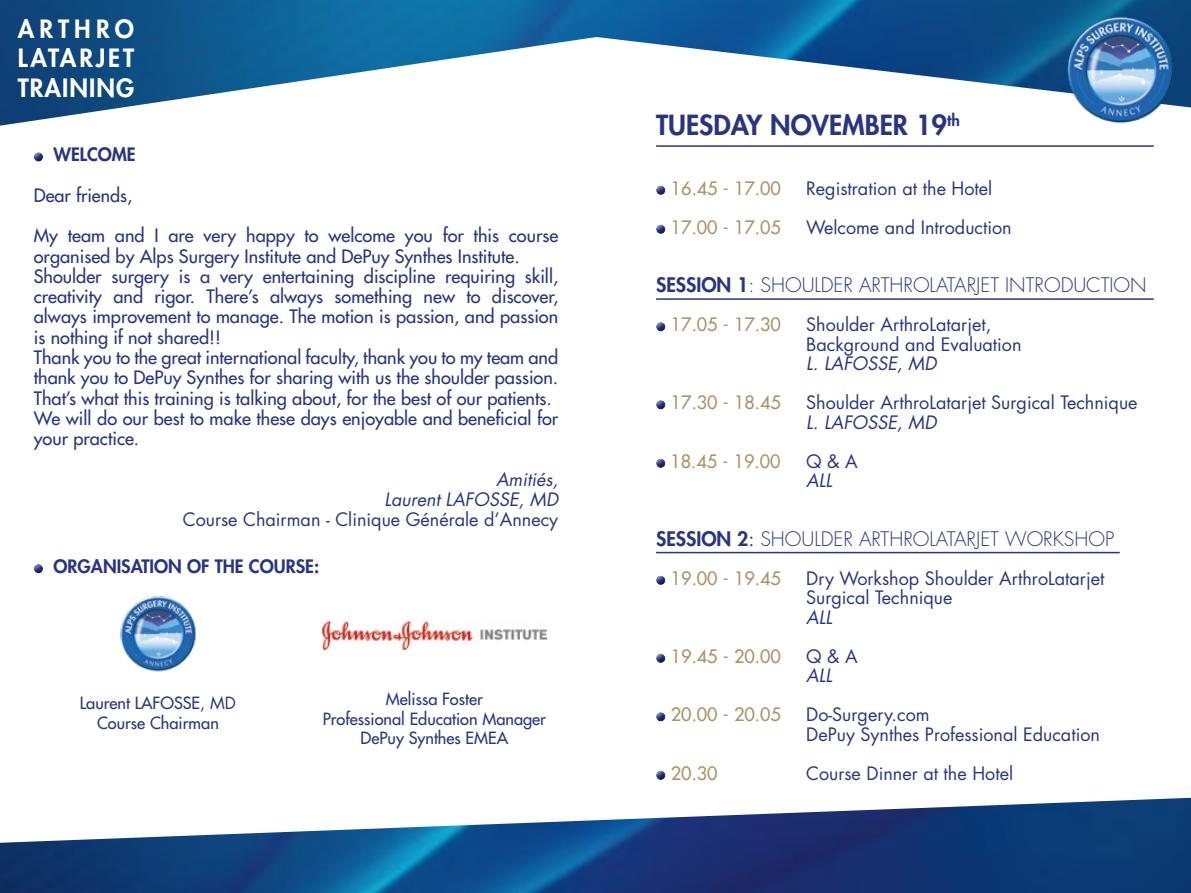
<style>
.page{position:relative;width:1191px;height:893px;background:#fff}
.page>*{position:absolute;margin:0;border:0;box-sizing:border-box;transform-origin:0 0}
.t1{font:800 27px "Futura Std";color:#283583}
.t2{font:800 24.6px/29.4px "Futura Std";letter-spacing:.115em;color:#fff;text-align:justify}
.t3{font:300 19.5px "Futura Std";color:#283583}
.t4{font:500 18px/20.2px "Futura Std";color:#283583}
.t5{font:18px/19.5px "Futura Std";color:#283583}
.t6{font:500 18px "Futura Std";color:#ab9365}
.t7{font:italic 18px/20.2px "Futura Std";color:#283583;text-align:right}
.t8{font:800 18px "Futura Std";color:#283583}
.t9{font:500 16.35px/19.6px "Futura Std";color:#283583;text-align:center}
.s1{font-weight:400}
.s2{font-weight:800}
</style>
<div class="page">
<img style="left:0;top:798px;width:1191px;height:95px">
<img style="left:0;top:0;width:1191px;height:126px">
<div style="left:28px;top:147px;width:26px;height:15px;background:#000;opacity:.75"></div>
<hr style="left:656px;top:145px;width:497px;height:2px;background:#283583">
<div style="left:650px;top:181px;width:26px;height:14px;background:#000;opacity:.75"></div>
<div style="left:650px;top:220px;width:26px;height:14px;background:#000;opacity:.75"></div>
<hr style="left:656px;top:298px;width:497px;height:2px;background:#283583">
<div style="left:650px;top:317px;width:26px;height:15px;background:#000;opacity:.75"></div>
<div style="left:650px;top:395px;width:26px;height:15px;background:#000;opacity:.75"></div>
<div style="left:650px;top:454px;width:26px;height:14px;background:#000;opacity:.75"></div>
<hr style="left:656px;top:552px;width:463px;height:1px;background:#283583">
<div style="left:650px;top:571px;width:26px;height:14px;background:#000;opacity:.75"></div>
<div style="left:650px;top:649px;width:26px;height:14px;background:#000;opacity:.75"></div>
<div style="left:650px;top:707px;width:26px;height:15px;background:#000;opacity:.75"></div>
<div style="left:650px;top:766px;width:26px;height:14px;background:#000;opacity:.75"></div>
<div style="left:28px;top:559px;width:26px;height:15px;background:#000;opacity:.75"></div>
<img style="left:1061px;top:12px;width:118px;height:114px">
<img style="left:120px;top:596px;width:76px;height:76px">
<img style="left:321px;top:622px;width:225px;height:28px">
<h2 class="t2" style="left:18px;top:14px;width:118px">ARTHRO LATARJET TRAINING</h2>
<p class="t8" style="left:53px;top:143px;width:84px">WELCOME</p>
<p class="t4" style="left:34px;top:185px;width:100px">Dear friends,</p>
<p class="t4" style="left:34px;top:226px;width:526px">My team and I are very happy to welcome you for this course organised by Alps Surgery Institute and DePuy Synthes Institute.<br>Shoulder surgery is a very entertaining discipline requiring skill, creativity and rigor. There’s always something new to discover, always improvement to manage. The motion is passion, and passion is nothing if not shared!!<br>Thank you to the great international faculty, thank you to my team and thank you to DePuy Synthes for sharing with us the shoulder passion.<br>That’s what this training is talking about, for the best of our patients.<br>We will do our best to make these days enjoyable and beneficial for your practice.</p>
<p class="t7" style="left:384px;top:469px;width:175px">Amitiés,<br>Laurent LAFOSSE, MD</p>
<p class="t5" style="left:183px;top:510px;width:377px">Course Chairman - Clinique Générale d’Annecy</p>
<p class="t8" style="left:53px;top:555px;width:267px">ORGANISATION OF THE COURSE:</p>
<p class="t9" style="left:80px;top:693px;width:158px">Laurent LAFOSSE<span class="s1">, MD<br></span>Course Chairman</p>
<p class="t9" style="left:323px;top:689px;width:225px">Melissa Foster<br>Professional Education Manager<br>DePuy Synthes EMEA</p>
<h1 class="t1" style="left:656px;top:108px;width:305px">TUESDAY NOVEMBER 19<sup>th</sup></h1>
<p class="t6" style="left:671px;top:177px;width:112px">16.45 - 17.00</p>
<p class="t5" style="left:806px;top:179px;width:188px">Registration at the Hotel</p>
<p class="t6" style="left:671px;top:216px;width:112px">17.00 - 17.05</p>
<p class="t5" style="left:806px;top:218px;width:207px">Welcome and Introduction</p>
<p class="t3" style="left:656px;top:273px;width:492px"><span class="s2">SESSION 1</span>: SHOULDER ARTHROLATARJET INTRODUCTION</p>
<p class="t6" style="left:671px;top:313px;width:112px">17.05 - 17.30</p>
<p class="t5" style="left:806px;top:315px;width:217px">Shoulder ArthroLatarjet,<br>Background and Evaluation</p>
<p class="t7" style="left:806px;top:354px;width:132px">L. LAFOSSE, MD</p>
<p class="t6" style="left:671px;top:391px;width:112px">17.30 - 18.45</p>
<p class="t5" style="left:806px;top:393px;width:333px">Shoulder ArthroLatarjet Surgical Technique</p>
<p class="t7" style="left:806px;top:412px;width:132px">L. LAFOSSE, MD</p>
<p class="t6" style="left:670px;top:450px;width:112px">18.45 - 19.00</p>
<p class="t5" style="left:806px;top:452px;width:53px">Q &amp; A</p>
<p class="t7" style="left:806px;top:471px;width:28px">ALL</p>
<p class="t3" style="left:656px;top:527px;width:460px"><span class="s2">SESSION 2</span><span class="s1">:</span> SHOULDER ARTHROLATARJET WORKSHOP</p>
<p class="t6" style="left:671px;top:567px;width:112px">19.00 - 19.45</p>
<p class="t5" style="left:806px;top:569px;width:300px">Dry Workshop Shoulder ArthroLatarjet<br>Surgical Technique</p>
<p class="t7" style="left:806px;top:607px;width:28px">ALL</p>
<p class="t6" style="left:671px;top:645px;width:112px">19.45 - 20.00</p>
<p class="t5" style="left:806px;top:647px;width:53px">Q &amp; A</p>
<p class="t7" style="left:806px;top:666px;width:28px">ALL</p>
<p class="t6" style="left:671px;top:703px;width:112px">20.00 - 20.05</p>
<p class="t5" style="left:806px;top:705px;width:295px">Do-Surgery.com<br>DePuy Synthes Professional Education</p>
<p class="t6" style="left:671px;top:762px;width:48px">20.30</p>
<p class="t5" style="left:806px;top:764px;width:208px">Course Dinner at the Hotel</p>
</div>
